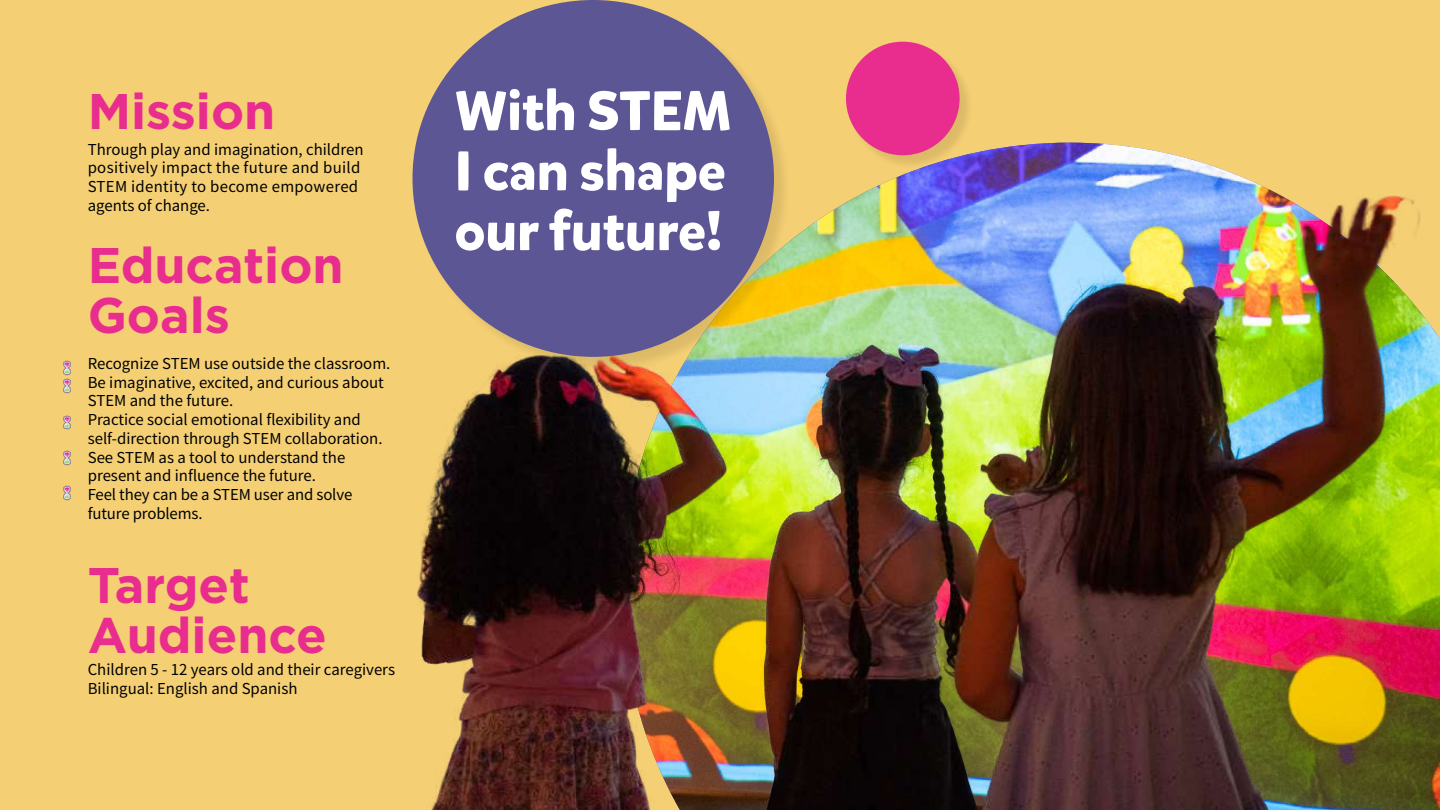
<style>
.page{position:relative;width:1440px;height:810px;background:#f5cf74}
.page>*{position:absolute;margin:0;border:0;box-sizing:border-box;transform-origin:0 0}
.t1{font:700 55px/60px "Mikado";color:#fff;text-align:justify}
.t2{font:700 50px/50px "Gotham";color:#e82d8e}
.t3{font:15px/18.8px "Noto Sans CJ Ksc";color:#000101}
</style>
<div class="page">
<img style="left:418px;top:41px;width:1022px;height:769px">
<div style="left:414px;top:2px;width:377px;height:372px;background:#000;opacity:.1"></div>
<div style="left:412px;top:0;width:362px;height:357px;background:#5c5695;border-radius:50%"></div>
<div style="left:848px;top:44px;width:126px;height:125px;background:#000;opacity:.1"></div>
<div style="left:846px;top:42px;width:114px;height:113px;background:#e82d8e;border-radius:50%"></div>
<img style="left:63px;top:360px;width:8px;height:15px">
<img style="left:63px;top:379px;width:8px;height:15px">
<img style="left:63px;top:415px;width:8px;height:15px">
<img style="left:63px;top:450px;width:8px;height:15px">
<img style="left:63px;top:486px;width:8px;height:14px">
<h2 class="t2" style="left:88px;top:89px;width:189px">Mission</h2>
<p class="t3" style="left:88px;top:140px;width:277px">Through play and imagination, children positively impact the future and build<br>STEM identity to become empowered agents of change.</p>
<h2 class="t2" style="left:88px;top:243px;width:257px">Education<br>Goals</h2>
<p class="t3" style="left:88px;top:354px;width:304px">Recognize STEM use outside the classroom.<br>Be imaginative, excited, and curious about STEM and the future.<br>Practice social emotional 昀氀exibility and self-direction through STEM collaboration.<br>See STEM as a tool to understand the present and in昀氀uence the future.<br>Feel they can be a STEM user and solve future problems.</p>
<h2 class="t2" style="left:88px;top:563px;width:241px">Target<br>Audience</h2>
<p class="t3" style="left:88px;top:660px;width:309px">Children 5 - 12 years old and their caregivers<br>Bilingual: English and Spanish</p>
<h1 class="t1" style="left:455px;top:85px;width:278px">With STEM I can shape our future!</h1>
</div>
